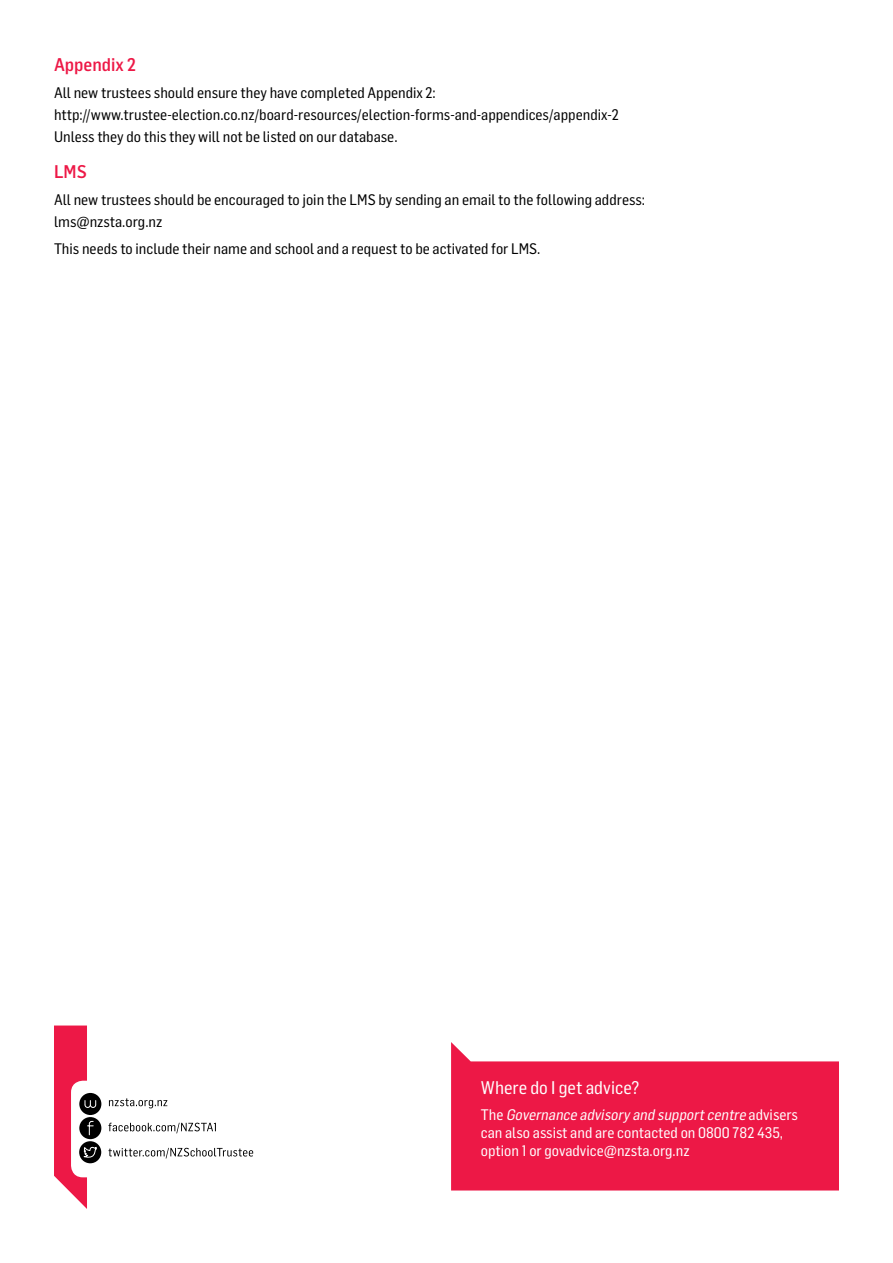
<style>
.page{position:relative;width:893px;height:1263px;background:#fff}
.page>*{position:absolute;margin:0;border:0;box-sizing:border-box;transform-origin:0 0}
.t1{font:18px "Flama Semicondensed Basic";color:#fff}
.t2{font:500 18px "Flama Semicondensed";color:#ed1846}
.t3{font:15px/22.2px "Flama Semicondensed Basic";color:#000}
.t4{font:15px/18px "Flama Semicondensed Basic";color:#fff}
.s1{font-style:italic}
</style>
<div class="page">
<div style="left:79px;top:1117px;width:22px;height:22px;background:#000;border-radius:50%"></div>
<div style="left:79px;top:1093px;width:22px;height:22px;background:#000;border-radius:50%"></div>
<div style="left:79px;top:1141px;width:22px;height:22px;background:#000;border-radius:50%"></div>
<svg style="left:108px;top:1148px;width:145px;height:10px"></svg>
<svg style="left:108px;top:1123px;width:108px;height:10px"></svg>
<svg style="left:109px;top:1098px;width:58px;height:10px"></svg>
<svg style="left:54px;top:1025px;width:44px;height:184px"></svg>
<svg style="left:451px;top:1042px;width:388px;height:148px;background:#ef355d"></svg>
<p class="t2" style="left:54px;top:53px;width:83px">Appendix 2</p>
<p class="t3" style="left:54px;top:81px;width:566px">All new trustees should ensure they have completed Appendix 2: http://www.trustee-election.co.nz/board-resources/election-forms-and-appendices/appendix-2<br>Unless they do this they will not be listed on our database.</p>
<p class="t2" style="left:54px;top:160px;width:34px">LMS</p>
<p class="t3" style="left:54px;top:188px;width:592px">All new trustees should be encouraged to join the LMS by sending an email to the following address: lms@nzsta.org.nz</p>
<p class="t3" style="left:54px;top:237px;width:488px">This needs to include their name and school and a request to be activated for LMS.</p>
<p class="t1" style="left:481px;top:1076px;width:160px">Where do I get advice?</p>
<p class="t4" style="left:481px;top:1105px;width:318px">T h e <span class="s1">Governance advisory and supportcentre</span> a d v i s e rs can also assist and are contacted on 0800 782 435, option 1 or govadvice@nzsta.org.nz</p>
</div>
